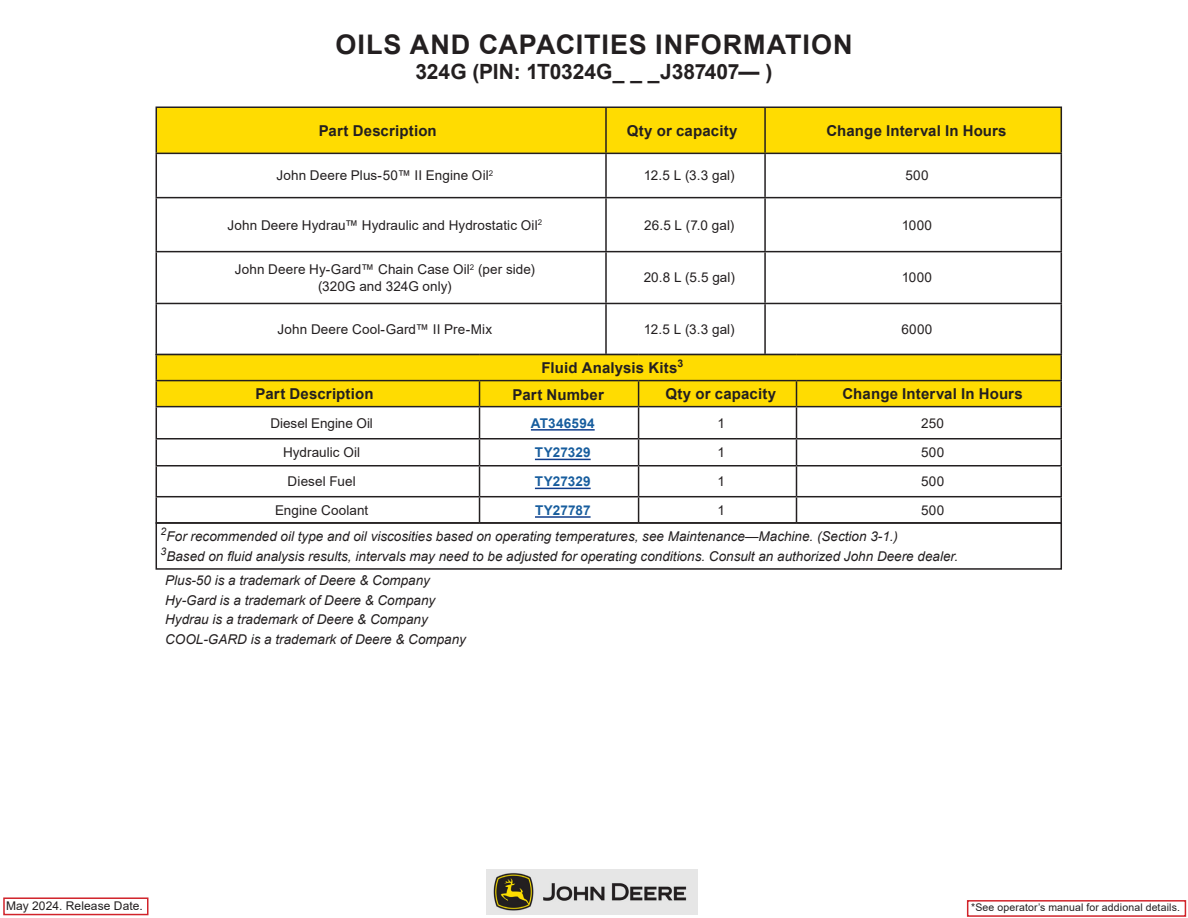
<style>
.page{position:relative;width:1188px;height:918px;background:#fff}
.page>*{position:absolute;margin:0;border:0;box-sizing:border-box;transform-origin:0 0}
.Title_Medium_24pt_Bl{font:700 27px "Arial";letter-spacing:.035em;color:#231f20}
.Title_Medium_24pt_Bl-2{font:700 21px "Arial";letter-spacing:-.01em;color:#231f20}
.t1{font:700 15px "Arial";letter-spacing:.01em;color:#231f20}
.Replace_Copy{font:italic 13.5px "Arial";color:#231f20}
.t2{font:13.5px "Arial";letter-spacing:.005em;color:#231f20}
.t3{font:700 13.5px "Arial";letter-spacing:.005em;color:#175d9e}
.t4{font:12px "Arial";letter-spacing:.01em;color:#231f20}
.t5{font:10.5px "Arial";letter-spacing:.015em;color:#231f20}
</style>
<div class="page">
<img style="left:486px;top:870px;width:212px;height:44px">
<div style="left:3px;top:897px;width:145px;height:18px;background:#fff;border:2px solid #d1232a"></div>
<div style="left:967px;top:900px;width:219px;height:17px;background:#fff;border:2px solid #d1232a"></div>
<div style="left:157px;top:108px;width:904px;height:45px;background:#ffdc01"></div>
<hr style="left:156px;top:154px;width:1px;height:43px;background:#231f20">
<hr style="left:605px;top:154px;width:2px;height:43px;background:#231f20">
<hr style="left:764px;top:154px;width:2px;height:43px;background:#231f20">
<hr style="left:1061px;top:154px;width:1px;height:43px;background:#231f20">
<hr style="left:156px;top:197px;width:450px;height:1px;background:#231f20">
<hr style="left:156px;top:198px;width:1px;height:53px;background:#231f20">
<hr style="left:606px;top:197px;width:159px;height:1px;background:#231f20">
<hr style="left:605px;top:198px;width:2px;height:53px;background:#231f20">
<hr style="left:765px;top:197px;width:297px;height:1px;background:#231f20">
<hr style="left:764px;top:198px;width:2px;height:53px;background:#231f20">
<hr style="left:1061px;top:198px;width:1px;height:53px;background:#231f20">
<hr style="left:156px;top:251px;width:450px;height:1px;background:#231f20">
<hr style="left:156px;top:252px;width:1px;height:51px;background:#231f20">
<hr style="left:606px;top:251px;width:159px;height:1px;background:#231f20">
<hr style="left:605px;top:252px;width:2px;height:51px;background:#231f20">
<hr style="left:765px;top:251px;width:297px;height:1px;background:#231f20">
<hr style="left:764px;top:252px;width:2px;height:51px;background:#231f20">
<hr style="left:1061px;top:252px;width:1px;height:51px;background:#231f20">
<hr style="left:156px;top:303px;width:450px;height:1px;background:#231f20">
<hr style="left:156px;top:304px;width:1px;height:50px;background:#231f20">
<hr style="left:606px;top:303px;width:159px;height:1px;background:#231f20">
<hr style="left:605px;top:304px;width:2px;height:50px;background:#231f20">
<hr style="left:765px;top:303px;width:297px;height:1px;background:#231f20">
<hr style="left:764px;top:304px;width:2px;height:50px;background:#231f20">
<hr style="left:1061px;top:304px;width:1px;height:50px;background:#231f20">
<hr style="left:156px;top:106px;width:450px;height:2px;background:#231f20">
<hr style="left:156px;top:108px;width:1px;height:45px;background:#231f20">
<hr style="left:606px;top:106px;width:159px;height:2px;background:#231f20">
<hr style="left:605px;top:108px;width:2px;height:45px;background:#231f20">
<hr style="left:765px;top:106px;width:297px;height:2px;background:#231f20">
<hr style="left:764px;top:108px;width:2px;height:45px;background:#231f20">
<hr style="left:1061px;top:108px;width:1px;height:45px;background:#231f20">
<hr style="left:156px;top:153px;width:450px;height:1px;background:#231f20">
<hr style="left:606px;top:153px;width:159px;height:1px;background:#231f20">
<hr style="left:765px;top:153px;width:297px;height:1px;background:#231f20">
<svg style="left:157px;top:355px;width:903px;height:51px;background:#fad801"></svg>
<hr style="left:156px;top:407px;width:1px;height:31px;background:#231f20">
<hr style="left:479px;top:407px;width:1px;height:31px;background:#231f20">
<hr style="left:638px;top:407px;width:1px;height:31px;background:#231f20">
<hr style="left:796px;top:407px;width:1px;height:31px;background:#231f20">
<hr style="left:1060px;top:407px;width:2px;height:31px;background:#231f20">
<hr style="left:1060px;top:440px;width:2px;height:25px;background:#231f20">
<hr style="left:1060px;top:467px;width:2px;height:29px;background:#231f20">
<svg style="left:156px;top:440px;width:1px;height:82px"></svg>
<svg style="left:479px;top:440px;width:1px;height:82px"></svg>
<svg style="left:638px;top:440px;width:1px;height:82px"></svg>
<svg style="left:796px;top:440px;width:1px;height:82px"></svg>
<hr style="left:1060px;top:497px;width:2px;height:25px;background:#231f20">
<hr style="left:156px;top:438px;width:324px;height:2px;background:#231f20">
<hr style="left:480px;top:438px;width:159px;height:2px;background:#231f20">
<hr style="left:639px;top:438px;width:157px;height:2px;background:#231f20">
<hr style="left:796px;top:438px;width:266px;height:2px;background:#231f20">
<hr style="left:156px;top:465px;width:324px;height:1px;background:#231f20">
<hr style="left:480px;top:465px;width:159px;height:1px;background:#231f20">
<hr style="left:639px;top:465px;width:157px;height:1px;background:#231f20">
<hr style="left:796px;top:465px;width:266px;height:1px;background:#231f20">
<hr style="left:156px;top:496px;width:324px;height:1px;background:#231f20">
<hr style="left:480px;top:496px;width:159px;height:1px;background:#231f20">
<hr style="left:639px;top:496px;width:157px;height:1px;background:#231f20">
<hr style="left:796px;top:496px;width:266px;height:1px;background:#231f20">
<hr style="left:156px;top:380px;width:324px;height:1px;background:#231f20">
<hr style="left:480px;top:380px;width:159px;height:1px;background:#231f20">
<svg style="left:479px;top:381px;width:1px;height:25px"></svg>
<hr style="left:639px;top:380px;width:157px;height:1px;background:#231f20">
<svg style="left:638px;top:381px;width:1px;height:25px"></svg>
<svg style="left:796px;top:381px;width:1px;height:25px"></svg>
<hr style="left:156px;top:406px;width:324px;height:1px;background:#231f20">
<hr style="left:480px;top:406px;width:159px;height:1px;background:#231f20">
<hr style="left:639px;top:406px;width:157px;height:1px;background:#231f20">
<hr style="left:156px;top:354px;width:324px;height:1px;background:#231f20">
<hr style="left:480px;top:354px;width:159px;height:1px;background:#231f20">
<hr style="left:639px;top:354px;width:157px;height:1px;background:#231f20">
<hr style="left:796px;top:354px;width:266px;height:1px;background:#231f20">
<hr style="left:796px;top:380px;width:266px;height:1px;background:#231f20">
<hr style="left:796px;top:406px;width:266px;height:1px;background:#231f20">
<svg style="left:156px;top:355px;width:1px;height:51px"></svg>
<hr style="left:1060px;top:355px;width:2px;height:25px;background:#231f20">
<hr style="left:1060px;top:381px;width:2px;height:25px;background:#231f20">
<hr style="left:531px;top:429px;width:64px;height:2px;background:#103d8c">
<hr style="left:535px;top:459px;width:56px;height:1px;background:#103d8c">
<hr style="left:535px;top:488px;width:56px;height:1px;background:#103d8c">
<hr style="left:535px;top:516px;width:56px;height:2px;background:#103d8c">
<div style="left:156px;top:522px;width:906px;height:48px;border:2px solid #231f20"></div>
<p class="Title_Medium_24pt_Bl" style="left:335px;top:25px;width:519px">OILS AND CAPACITIES INFORMATION</p>
<p class="Title_Medium_24pt_Bl-2" style="left:416px;top:57px;width:358px">324G (PIN: 1T0324G_ _ _J387407— )</p>
<p class="t1" style="left:319px;top:120px;width:120px">Part Description</p>
<p class="t1" style="left:627px;top:120px;width:112px">Qty or capacity</p>
<p class="t1" style="left:826px;top:120px;width:182px">Change Interval In Hours</p>
<p class="t2" style="left:277px;top:166px;width:218px">John Deere Plus-50™ II Engine Oil<sup>2</sup></p>
<p class="t2" style="left:644px;top:166px;width:92px">12.5 L (3.3 gal)</p>
<p class="t2" style="left:905px;top:166px;width:25px">500</p>
<p class="t2" style="left:228px;top:216px;width:316px">John Deere Hydrau™ Hydraulic and Hydrostatic Oil<sup>2</sup></p>
<p class="t2" style="left:644px;top:216px;width:92px">26.5 L (7.0 gal)</p>
<p class="t2" style="left:902px;top:216px;width:32px">1000</p>
<p class="t2" style="left:235px;top:260px;width:302px">John Deere Hy-Gard™ Chain Case Oil<sup>2</sup> (per side)</p>
<p class="t2" style="left:318px;top:277px;width:135px">(320G and 324G only)</p>
<p class="t2" style="left:644px;top:268px;width:93px">20.8 L (5.5 gal)</p>
<p class="t2" style="left:902px;top:268px;width:32px">1000</p>
<p class="t2" style="left:278px;top:320px;width:216px">John Deere Cool-Gard™ II Pre-Mix</p>
<p class="t2" style="left:644px;top:320px;width:92px">12.5 L (3.3 gal)</p>
<p class="t2" style="left:901px;top:320px;width:33px">6000</p>
<p class="t1" style="left:542px;top:357px;width:143px">Fluid Analysis Kits<sup>3</sup></p>
<p class="t1" style="left:255px;top:383px;width:120px">Part Description</p>
<p class="t1" style="left:512px;top:384px;width:93px">Part Number</p>
<p class="t1" style="left:666px;top:383px;width:112px">Qty or capacity</p>
<p class="t1" style="left:843px;top:383px;width:182px">Change Interval In Hours</p>
<p class="t2" style="left:270px;top:414px;width:104px">Diesel Engine Oil</p>
<p class="t3" style="left:531px;top:413px;width:65px">AT346594</p>
<p class="t2" style="left:718px;top:414px;width:9px">1</p>
<p class="t2" style="left:921px;top:414px;width:24px">250</p>
<p class="t2" style="left:283px;top:443px;width:79px">Hydraulic Oil</p>
<p class="t3" style="left:535px;top:443px;width:57px">TY27329</p>
<p class="t2" style="left:718px;top:443px;width:9px">1</p>
<p class="t2" style="left:921px;top:443px;width:25px">500</p>
<p class="t2" style="left:288px;top:472px;width:70px">Diesel Fuel</p>
<p class="t3" style="left:535px;top:472px;width:57px">TY27329</p>
<p class="t2" style="left:718px;top:472px;width:9px">1</p>
<p class="t2" style="left:921px;top:472px;width:25px">500</p>
<p class="t2" style="left:275px;top:501px;width:95px">Engine Coolant</p>
<p class="t3" style="left:535px;top:500px;width:57px">TY27787</p>
<p class="t2" style="left:718px;top:501px;width:9px">1</p>
<p class="t2" style="left:921px;top:501px;width:25px">500</p>
<p class="Replace_Copy" style="left:161px;top:528px;width:739px"><sup>2</sup>For recommended oil type and oil viscosities based on operating temperatures, see Maintenance—Machine. (Section 3-1.)</p>
<p class="Replace_Copy" style="left:161px;top:547px;width:799px"><sup>3</sup>Based on fluid analysis results, intervals may need to be adjusted for operating conditions. Consult an authorized John Deere dealer.</p>
<p class="Replace_Copy" style="left:165px;top:572px;width:266px">Plus-50 is a trademark of Deere &amp; Company</p>
<p class="Replace_Copy" style="left:165px;top:591px;width:272px">Hy-Gard is a trademark of Deere &amp; Company</p>
<p class="Replace_Copy" style="left:165px;top:611px;width:264px">Hydrau is a trademark of Deere &amp; Company</p>
<p class="Replace_Copy" style="left:165px;top:630px;width:302px">COOL-GARD is a trademark of Deere &amp; Company</p>
<p class="t4" style="left:6px;top:897px;width:138px">May 2024. Release Date.</p>
<p class="t5" style="left:971px;top:900px;width:210px">*See operator’s manual for addional details.</p>
</div>
